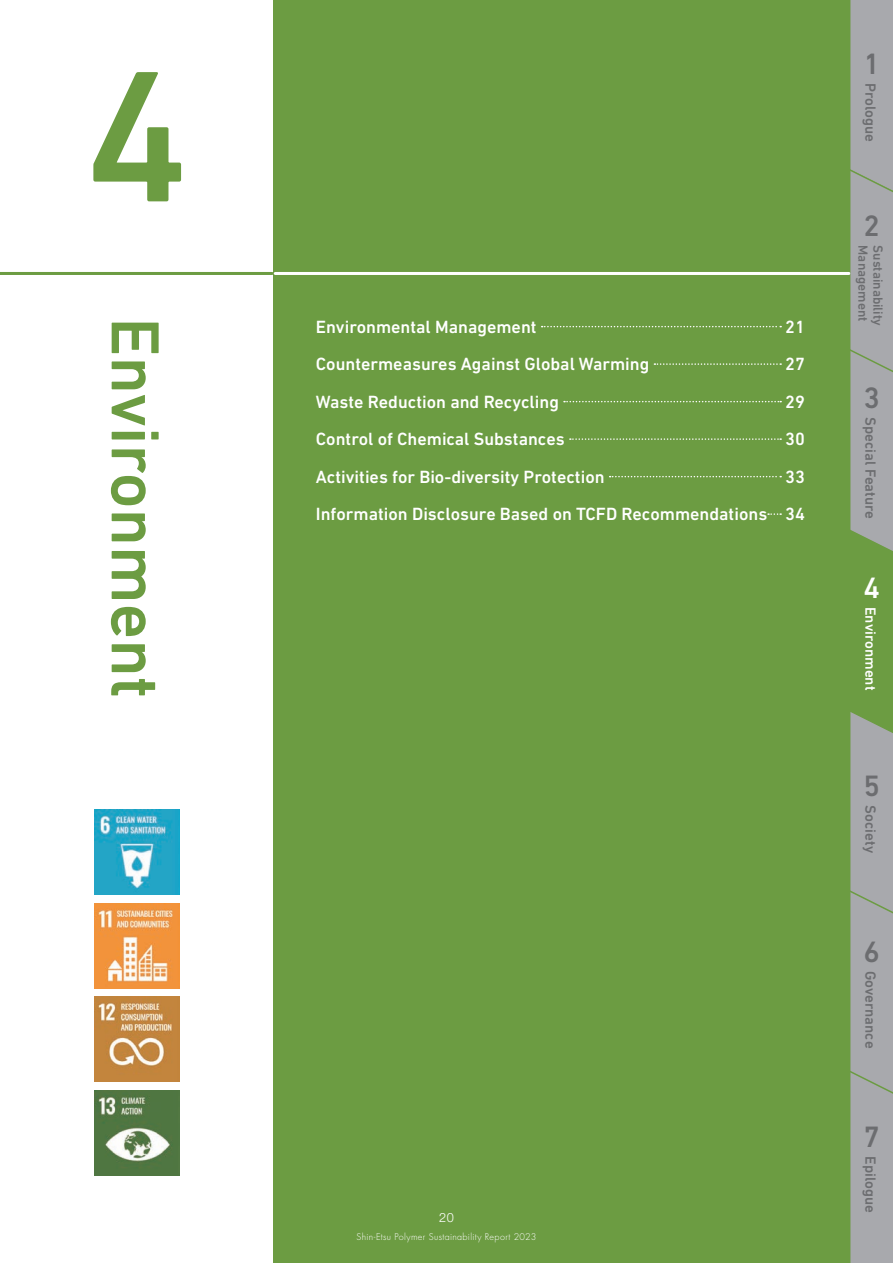
<style>
.page{position:relative;width:893px;height:1263px;background:#fff}
.page>*{position:absolute;margin:0;border:0;box-sizing:border-box;transform-origin:0 0}
.t1{font:500 190.05px "DIN Next LT Pro";color:#6c9c42}
.t2{font:500 69.15px "DIN Next LT Pro";color:#6c9c42}
.t3{font:500 30px "DIN Next LT Pro";color:#6c6d70}
.t4{font:500 30px "DIN Next LT Pro";color:#fff}
.t5{font:500 18px/37.5px "DIN Next LT Pro";color:#fff;text-align:right}
.t6{font:500 15px "DIN Next LT Pro";color:#6c6d70}
.t7{font:500 15px "DIN Next LT Pro";color:#fff}
.t8{font:500 13.5px "DIN Next LT Pro";color:#6c6d70}
.t9{font:300 12.75px "Helvetica Neue LT Std";color:#fff}
.t10{font:300 9px "Futura Std";letter-spacing:.04em;color:#fff}
</style>
<div class="page">
<div style="left:274px;top:0;width:619px;height:1263px;background:#6c9c42"></div>
<hr style="left:0;top:272px;width:272px;height:3px;background:#6c9c42">
<img style="left:94px;top:1090px;width:85px;height:85px">
<img style="left:94px;top:903px;width:85px;height:85px">
<img style="left:94px;top:996px;width:85px;height:86px">
<img style="left:94px;top:809px;width:85px;height:85px">
<svg style="left:542px;top:326px;width:239px;height:1px"></svg>
<svg style="left:654px;top:363px;width:127px;height:2px"></svg>
<svg style="left:564px;top:401px;width:217px;height:1px"></svg>
<svg style="left:570px;top:438px;width:211px;height:2px"></svg>
<svg style="left:610px;top:476px;width:171px;height:1px"></svg>
<svg style="left:768px;top:513px;width:13px;height:2px"></svg>
<hr style="left:275px;top:272px;width:574px;height:3px;background:#fff">
<svg style="left:849px;top:0;width:44px;height:1263px"></svg>
<h1 class="t1" style="left:85px;top:27px;width:106px">4</h1>
<h2 class="t2" style="left:175px;top:317px;width:383px;rotate:90deg">Environment</h2>
<p class="t5" style="left:316px;top:308px;width:222px">Environmental Management</p>
<p class="t5" style="left:785px;top:308px;width:21px">21</p>
<p class="t5" style="left:316px;top:345px;width:335px">Countermeasures Against Global Warming</p>
<p class="t5" style="left:785px;top:345px;width:21px">27</p>
<p class="t5" style="left:316px;top:383px;width:245px">Waste Reduction and Recycling</p>
<p class="t5" style="left:785px;top:383px;width:21px">29</p>
<p class="t5" style="left:316px;top:420px;width:250px">Control of Chemical Substances</p>
<p class="t5" style="left:785px;top:420px;width:21px">30</p>
<p class="t5" style="left:316px;top:458px;width:290px">Activities for Bio-diversity Protection</p>
<p class="t5" style="left:316px;top:458px;width:490px">33<br>Information Disclosure Based on TCFD Recommendations 34</p>
<p class="t9" style="left:439px;top:1210px;width:16px">20</p>
<p class="t10" style="left:357px;top:1231px;width:181px">Shin-Etsu Polymer Sustainability Report 2023</p>
<h3 class="t3" style="left:863px;top:46px;width:18px">1</h3>
<p class="t6" style="left:879px;top:83px;width:61px;rotate:90deg">Prologue</p>
<h3 class="t3" style="left:863px;top:209px;width:18px">2</h3>
<p class="t8" style="left:871px;top:245px;width:78px;rotate:90deg">Management</p>
<p class="t8" style="left:886px;top:245px;width:82px;rotate:90deg">Sustainability</p>
<h3 class="t3" style="left:863px;top:380px;width:18px">3</h3>
<p class="t6" style="left:879px;top:417px;width:104px;rotate:90deg">Special Feature</p>
<h3 class="t4" style="left:863px;top:570px;width:18px">4</h3>
<p class="t7" style="left:879px;top:607px;width:85px;rotate:90deg">Environment</p>
<h3 class="t3" style="left:863px;top:769px;width:18px">5</h3>
<p class="t6" style="left:879px;top:805px;width:49px;rotate:90deg">Society</p>
<h3 class="t3" style="left:863px;top:934px;width:18px">6</h3>
<p class="t6" style="left:879px;top:970px;width:79px;rotate:90deg">Governance</p>
<h3 class="t3" style="left:863px;top:1119px;width:18px">7</h3>
<p class="t6" style="left:879px;top:1156px;width:58px;rotate:90deg">Epilogue</p>
</div>
